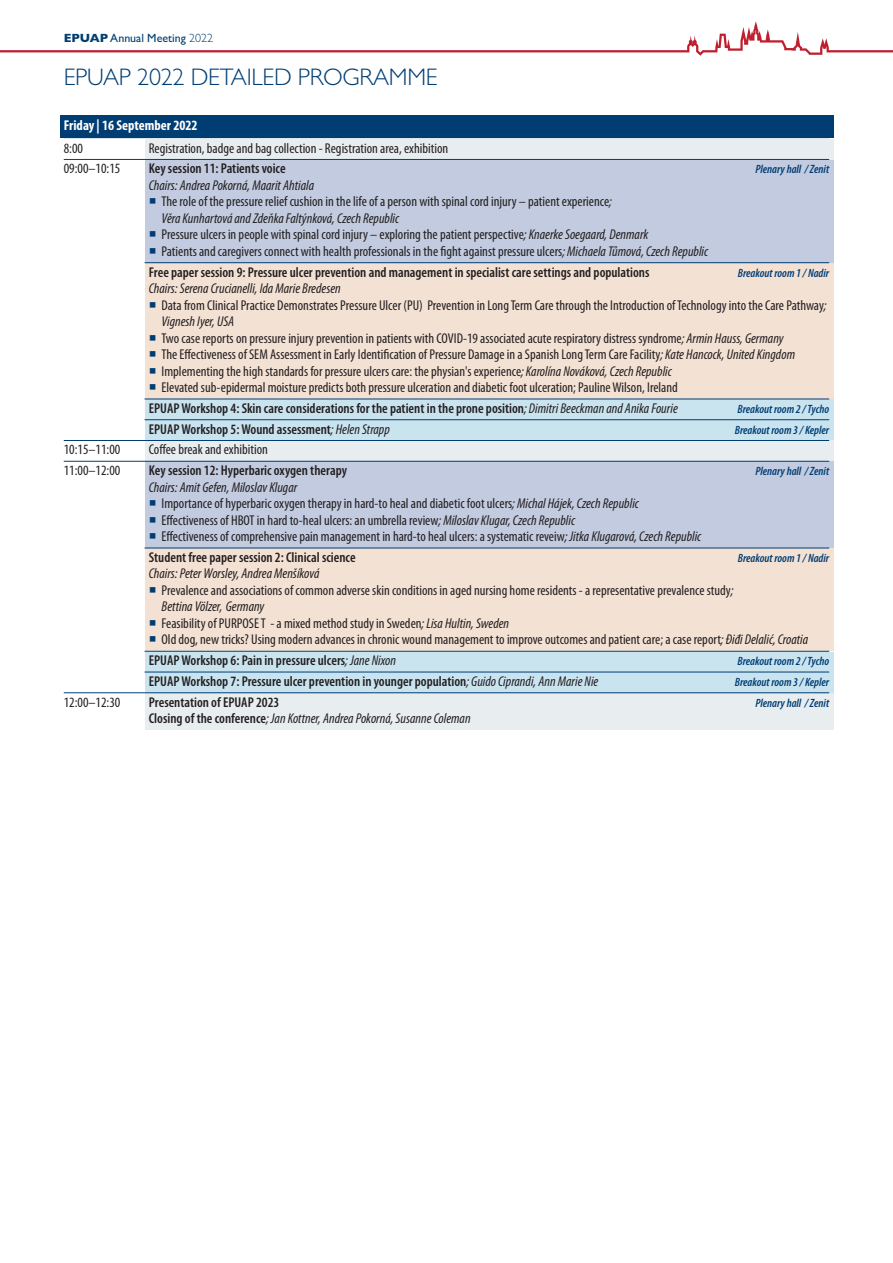
<style>
.page{position:relative;width:893px;height:1263px;background:#fff}
.page>*{position:absolute;margin:0;border:0;box-sizing:border-box;transform-origin:0 0}
.t1{font:300 24px "Gill Sans";letter-spacing:-.01em;color:#003d73}
.t2{font:condensed 14.25px/16.5px "Myriad Pro";color:#231f20}
.t3{font:600 condensed 14.25px/20.7px "Myriad Pro";color:#231f20}
.t4{font:italic condensed 14.25px "Myriad Pro";color:#231f20}
.t5{font:700 condensed 14.25px "Myriad Pro";color:#fff}
.t6{font:italic 600 condensed 12px "Myriad Pro";color:#003d73}
.t7{font:12px "Gill Sans";color:#003d73}
.s1{font-weight:700}
.s2{font-weight:300}
.s3{color:#003d73}
.s4{font-style:italic}
.s5{font-weight:400}
.s6{font-weight:400;font-style:italic}
.s7{font-weight:600}
.s8{font-weight:600;font-style:normal}
</style>
<div class="page">
<div style="left:60px;top:115px;width:773px;height:23px;background:#003d73"></div>
<div style="left:145px;top:139px;width:688px;height:20px;background:#e8edf0"></div>
<div style="left:145px;top:160px;width:688px;height:102px;background:#c2cbdf"></div>
<div style="left:145px;top:263px;width:688px;height:136px;background:#f3e1d4"></div>
<div style="left:145px;top:399px;width:688px;height:41px;background:#c9e3ef"></div>
<div style="left:145px;top:441px;width:688px;height:20px;background:#e8edf0"></div>
<div style="left:145px;top:461px;width:688px;height:87px;background:#c2cbdf"></div>
<div style="left:145px;top:548px;width:688px;height:103px;background:#f3e1d4"></div>
<div style="left:145px;top:651px;width:688px;height:41px;background:#c9e3ef"></div>
<div style="left:145px;top:693px;width:688px;height:37px;background:#e8edf0"></div>
<hr style="left:64px;top:159px;width:765px;height:1px;background:#003d73">
<hr style="left:145px;top:262px;width:684px;height:1px;background:#003d73">
<hr style="left:145px;top:399px;width:684px;height:1px;background:#003d73">
<hr style="left:145px;top:419px;width:684px;height:1px;background:#003d73">
<hr style="left:64px;top:440px;width:765px;height:1px;background:#003d73">
<hr style="left:64px;top:461px;width:765px;height:1px;background:#003d73">
<hr style="left:145px;top:548px;width:684px;height:1px;background:#003d73">
<hr style="left:145px;top:651px;width:684px;height:1px;background:#003d73">
<hr style="left:145px;top:672px;width:684px;height:1px;background:#003d73">
<hr style="left:64px;top:692px;width:765px;height:1px;background:#003d73">
<svg style="left:0;top:21px;width:893px;height:35px"></svg>
<p class="t7" style="left:64px;top:34px;width:151px"><span class="s1">EPUAP</span> Annual Meeting <span class="s2">2022</span></p>
<h1 class="t1" style="left:64px;top:68px;width:375px">EPUAP 2022 DETAILED PROGRAMME</h1>
<p class="t5" style="left:64px;top:116px;width:135px">Friday | 16 September 2022</p>
<p class="t2" style="left:64px;top:141px;width:21px">8:00</p>
<p class="t2" style="left:149px;top:141px;width:301px">Registration, badge and bag collection - Registration area, exhibition</p>
<p class="t2" style="left:64px;top:162px;width:58px">09:00–10:15</p>
<p class="t3" style="left:149px;top:160px;width:138px">Key session 11: Patients voice</p>
<p class="t6" style="left:755px;top:165px;width:75px">Plenary hall / Zenit</p>
<p class="t4" style="left:149px;top:180px;width:167px">Chairs: Andrea Pokorná, Maarit Ahtiala</p>
<p class="t2" style="left:162px;top:195px;width:452px;text-indent:-13px"><span class="s3">○</span> The role of the pressure relief cushion in the life of a person with spinal cord injury – patient experience<span class="s4">;<br>Věra Kunhartová and Zdeňka Faltýnková, Czech Republic</span></p>
<p class="t2" style="left:149px;top:228px;width:501px"><span class="s3">○</span> Pressure ulcers in people with spinal cord injury – exploring the patient perspective<span class="s4">; Knaerke Soegaard, Denmark</span></p>
<p class="t3" style="left:149px;top:242px;width:561px"><span class="s3">○</span> <span class="s5">Patients and caregivers connect with health professionals in the fight against pressure ulcers</span><span class="s6">; Michaela Tůmová, Czech Republic<br></span>Free paper session 9: Pressure ulcer prevention and management in specialist care settings and populations</p>
<p class="t6" style="left:738px;top:268px;width:93px">Breakout room 1 / Nadir</p>
<p class="t4" style="left:149px;top:283px;width:193px">Chairs: Serena Crucianelli, Ida Marie Bredesen</p>
<p class="t2" style="left:162px;top:298px;width:667px;text-indent:-13px"><span class="s3">○</span> Data from Clinical Practice Demonstrates Pressure Ulcer (PU) Prevention in Long Term Care through the Introduction of Technology into the Care Pathway<span class="s4">;<br>Vignesh Iyer, USA</span></p>
<p class="t2" style="left:149px;top:331px;width:636px"><span class="s3">○</span> Two case reports on pressure injury prevention in patients with COVID-19 associated acute respiratory distress syndrome<span class="s4">; Armin Hauss, Germany</span></p>
<p class="t2" style="left:149px;top:347px;width:648px"><span class="s3">○</span> The Effectiveness of SEM Assessment in Early Identification of Pressure Damage in a Spanish Long Term Care Facility<span class="s4">; Kate Hancock, United Kingdom</span></p>
<p class="t2" style="left:149px;top:364px;width:524px"><span class="s3">○</span> Implementing the high standards for pressure ulcers care: the physian's experience<span class="s4">; Karolína Nováková, Czech Republic</span></p>
<p class="t2" style="left:149px;top:378px;width:531px;line-height:20.7px"><span class="s3">○</span> Elevated sub-epidermal moisture predicts both pressure ulceration and diabetic foot ulceration; Pauline Wilson, Ireland<br><span class="s7">EPUAP Workshop 4: Skin care considerations for the patient in the prone position</span><span class="s4">; Dimitri Beeckman and Anika Fourie</span></p>
<p class="t6" style="left:737px;top:404px;width:93px">Breakout room 2 / Tycho</p>
<p class="t3" style="left:149px;top:420px;width:243px">EPUAP Workshop 5: Wound assessment<span class="s6">; Helen Strapp</span></p>
<p class="t6" style="left:735px;top:425px;width:96px">Breakout room 3 / Kepler</p>
<p class="t2" style="left:64px;top:443px;width:58px">10:15–11:00</p>
<p class="t2" style="left:149px;top:443px;width:121px">Coffee break and exhibition</p>
<p class="t2" style="left:64px;top:463px;width:58px">11:00–12:00</p>
<p class="t3" style="left:149px;top:461px;width:200px">Key session 12: Hyperbaric oxygen therapy</p>
<p class="t6" style="left:755px;top:467px;width:75px">Plenary hall / Zenit</p>
<p class="t4" style="left:149px;top:482px;width:150px">Chairs: Amit Gefen, Miloslav Klugar</p>
<p class="t2" style="left:149px;top:496px;width:492px"><span class="s3">○</span> Importance of hyperbaric oxygen therapy in hard-to heal and diabetic foot ulcers<span class="s4">; Michal Hájek, Czech Republic</span></p>
<p class="t2" style="left:149px;top:513px;width:428px"><span class="s3">○</span> Effectiveness of HBOT in hard to-heal ulcers: an umbrella review<span class="s4">; Miloslav Klugar, Czech Republic</span></p>
<p class="t2" style="left:149px;top:527px;width:554px;line-height:20.7px"><span class="s3">○</span> Effectiveness of comprehensive pain management in hard-to heal ulcers: a systematic reveiw<span class="s4">; Jitka Klugarová, Czech Republic<br></span><span class="s7">Student free paper session 2: Clinical science</span></p>
<p class="t6" style="left:738px;top:553px;width:93px">Breakout room 1 / Nadir</p>
<p class="t4" style="left:149px;top:569px;width:172px">Chairs: Peter Worsley, Andrea Menšíková</p>
<p class="t2" style="left:162px;top:583px;width:573px;text-indent:-13px"><span class="s3">○</span> Prevalence and associations of common adverse skin conditions in aged nursing home residents - a representative prevalence study<span class="s4">;<br>Bettina Völzer, Germany</span></p>
<p class="t2" style="left:149px;top:616px;width:362px"><span class="s3">○</span> Feasibility of PURPOSE T - a mixed method study in Sweden<span class="s4">; Lisa Hultin, Sweden</span></p>
<p class="t2" style="left:149px;top:631px;width:661px;line-height:20.7px"><span class="s3">○</span> Old dog, new tricks? Using modern advances in chronic wound management to improve outcomes and patient care; a case report<span class="s4">; Điđi Delalić, Croatia<br></span><span class="s7">EPUAP Workshop 6: Pain in pressure ulcers</span><span class="s4">; Jane Nixon</span></p>
<p class="t6" style="left:737px;top:657px;width:93px">Breakout room 2 / Tycho</p>
<p class="t3" style="left:149px;top:672px;width:451px">EPUAP Workshop 7: Pressure ulcer prevention in younger population<span class="s6">; Guido Ciprandi, Ann Marie Nie</span></p>
<p class="t6" style="left:735px;top:677px;width:96px">Breakout room 3 / Kepler</p>
<p class="t2" style="left:64px;top:695px;width:58px">12:00–12:30</p>
<p class="t3" style="left:149px;top:693px;width:132px">Presentation of EPUAP 2023</p>
<p class="t6" style="left:755px;top:698px;width:75px">Plenary hall / Zenit</p>
<p class="t4" style="left:149px;top:713px;width:323px"><span class="s8">Closing of the conference</span>; Jan Kottner, Andrea Pokorná, Susanne Coleman</p>
</div>
